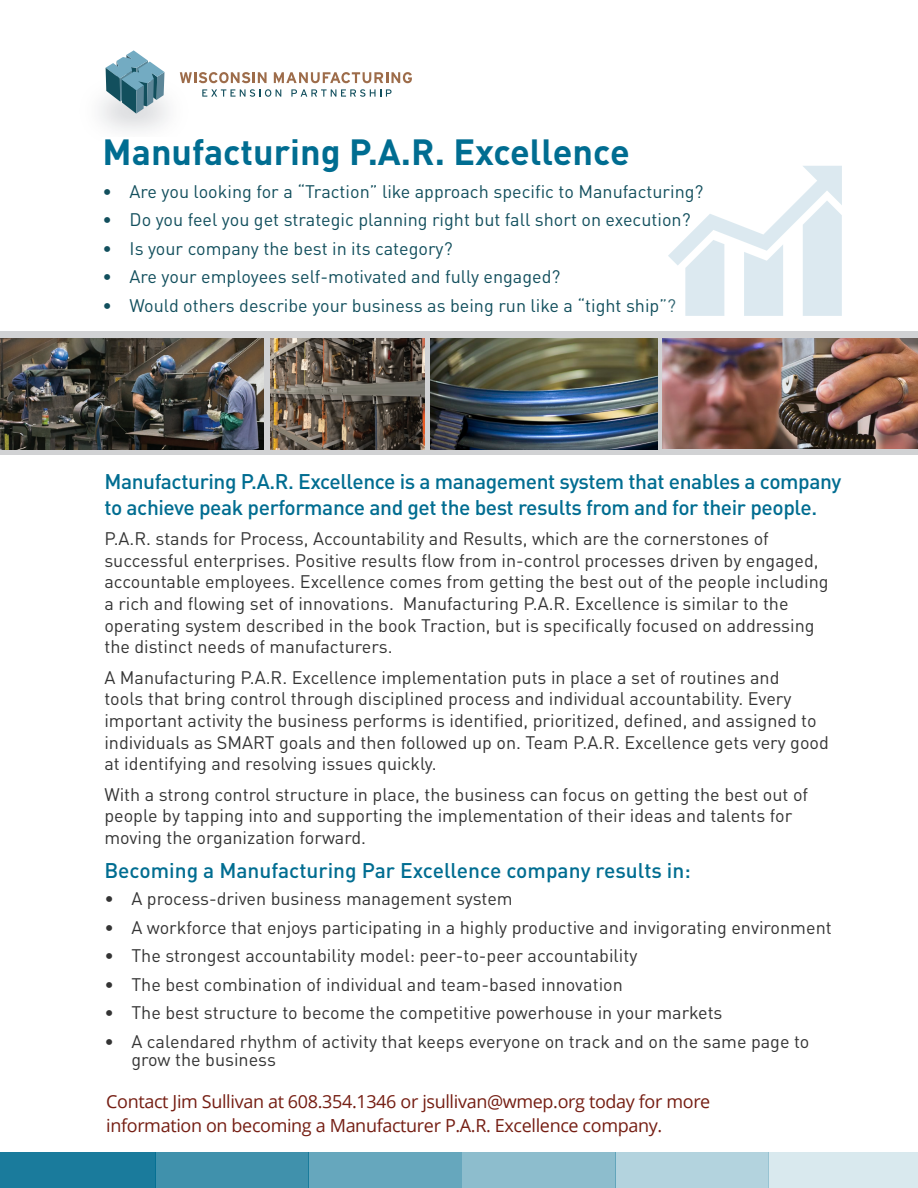
<style>
.page{position:relative;width:918px;height:1188px;background:#fff}
.page>*{position:absolute;margin:0;border:0;box-sizing:border-box;transform-origin:0 0}
.t1{font:700 36px "DIN Pro";color:#006d91}
.t2{font:500 21px/25.2px "DIN Pro";letter-spacing:-.02em;color:#006d91}
.t3{font:500 21px "DIN Pro";color:#006d91}
.t4{font:18px/21.6px "DIN Pro";color:#343434}
.t5{font:18px "DIN Pro";color:#124f5d}
.t6{font:18px/24px "Open Sans";letter-spacing:-.02em;color:#751e13}
</style>
<div class="page">
<div style="left:0;top:331px;width:918px;height:124px;background:#d1d2d4"></div>
<svg style="left:180px;top:72px;width:87px;height:11px"></svg>
<svg style="left:274px;top:72px;width:138px;height:11px"></svg>
<svg style="left:202px;top:89px;width:79px;height:8px"></svg>
<svg style="left:291px;top:89px;width:101px;height:8px"></svg>
<svg style="left:106px;top:50px;width:59px;height:64px"></svg>
<div style="left:0;top:1152px;width:156px;height:36px;background:#1a7b9c"></div>
<div style="left:156px;top:1152px;width:153px;height:36px;background:#4091ac"></div>
<div style="left:309px;top:1152px;width:153px;height:36px;background:#66a7bd"></div>
<div style="left:462px;top:1152px;width:153px;height:36px;background:#8dbdcd"></div>
<div style="left:615px;top:1152px;width:153px;height:36px;background:#b3d3de"></div>
<div style="left:768px;top:1152px;width:150px;height:36px;background:#d9e9ee"></div>
<img style="left:271px;top:338px;width:154px;height:112px">
<img style="left:0;top:338px;width:263px;height:112px">
<svg style="left:668px;top:166px;width:174px;height:150px"></svg>
<img style="left:662px;top:338px;width:256px;height:111px">
<img style="left:430px;top:339px;width:228px;height:111px">
<p class="t1" style="left:103px;top:122px;width:529px">Manufacturing P.A.R. Excellence</p>
<p class="t5" style="left:103px;top:177px;width:602px">• Are you looking for a “Traction” like approach specific to Manufacturing?</p>
<p class="t5" style="left:103px;top:206px;width:590px">• Do you feel you get strategic planning right but fall short on execution?</p>
<p class="t5" style="left:103px;top:234px;width:352px">• Is your company the best in its category?</p>
<p class="t5" style="left:103px;top:263px;width:459px">• Are your employees self-motivated and fully engaged?</p>
<p class="t5" style="left:103px;top:291px;width:575px">• Would others describe your business as being run like a “tight ship”?</p>
<p class="t2" style="left:104px;top:467px;width:739px">Manufacturing P.A.R. Excellence is a management system that enables a company to achieve peak performance and get the best results from and for their people.</p>
<p class="t4" style="left:104px;top:526px;width:726px">P.A.R. stands for Process, Accountability and Results, which are the cornerstones of successful enterprises. Positive results flow from in-control processes driven by engaged, accountable employees. Excellence comes from getting the best out of the people including a rich and flowing set of innovations. Manufacturing P.A.R. Excellence is similar to the operating system described in the book Traction, but is specifically focused on addressing the distinct needs of manufacturers.</p>
<p class="t4" style="left:104px;top:665px;width:726px">A Manufacturing P.A.R. Excellence implementation puts in place a set of routines and<br>tools that bring control through disciplined process and individual accountability. Every important activity the business performs is identified, prioritized, defined, and assigned to individuals as SMART goals and then followed up on. Team P.A.R. Excellence gets very good at identifying and resolving issues quickly.</p>
<p class="t4" style="left:104px;top:782px;width:705px">With a strong control structure in place, the business can focus on getting the best out of people by tapping into and supporting the implementation of their ideas and talents for moving the organization forward.</p>
<p class="t3" style="left:104px;top:854px;width:588px">Becoming a Manufacturing Par Excellence company results in:</p>
<p class="t4" style="left:104px;top:886px;width:410px">• A process-driven business management system</p>
<p class="t4" style="left:104px;top:915px;width:729px">• A workforce that enjoys participating in a highly productive and invigorating environment</p>
<p class="t4" style="left:104px;top:943px;width:535px">• The strongest accountability model: peer-to-peer accountability</p>
<p class="t4" style="left:104px;top:972px;width:520px">• The best combination of individual and team-based innovation</p>
<p class="t4" style="left:104px;top:1000px;width:620px">• The best structure to become the competitive powerhouse in your markets</p>
<p class="t4" style="left:131px;top:1030px;width:680px;line-height:18px;text-indent:-27px">• A calendared rhythm of activity that keeps everyone on track and on the same page to grow the business</p>
<p class="t6" style="left:106px;top:1089px;width:606px">Contact Jim Sullivan at 608.354.1346 or jsullivan@wmep.org today for more information on becoming a Manufacturer P.A.R. Excellence company.</p>
</div>
